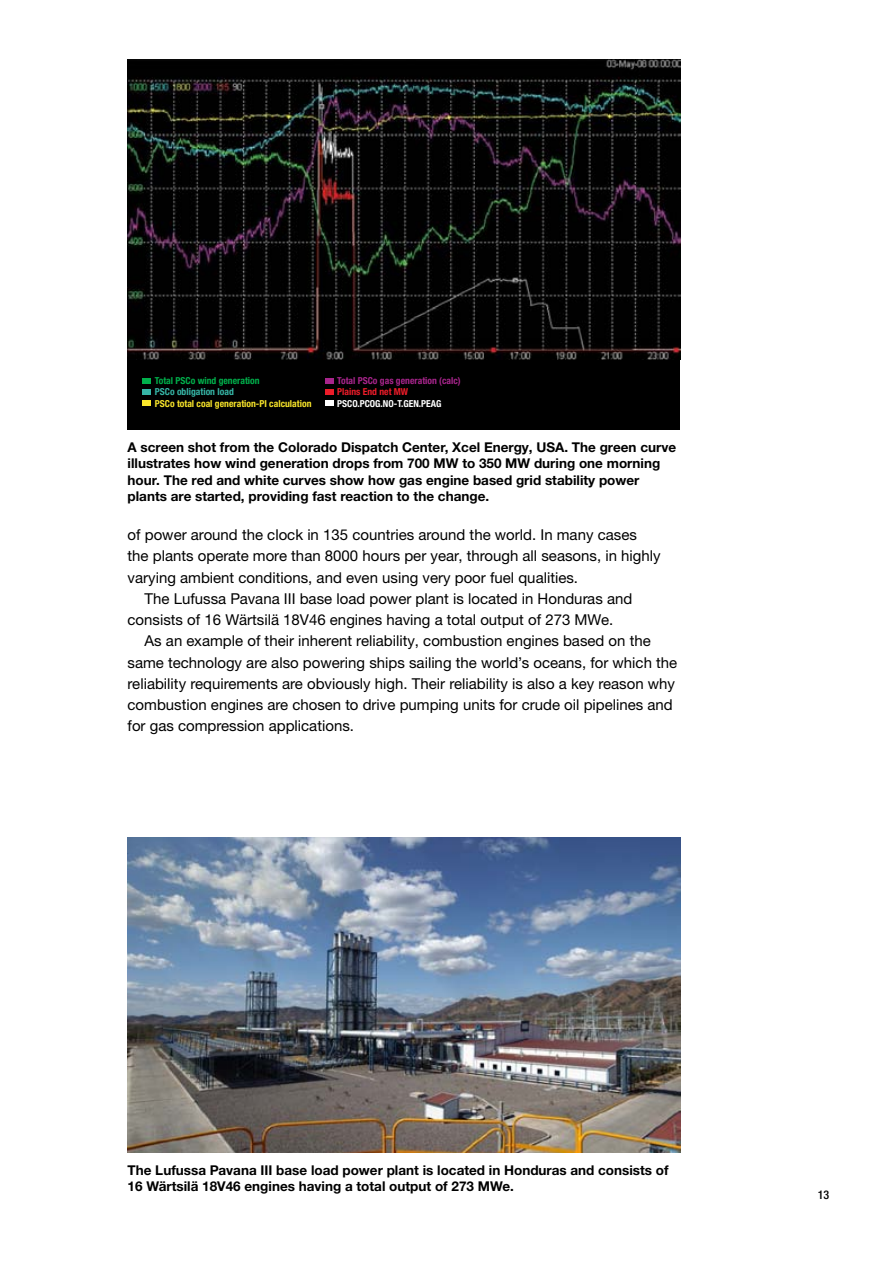
<style>
.page{position:relative;width:893px;height:1263px;background:#fff}
.page>*{position:absolute;margin:0;border:0;box-sizing:border-box;transform-origin:0 0}
.t1{font:15px "Helvetica Neue LTW1 G";color:#000}
.t2{font:700 13.5px/16.5px "Helvetica Neue LTW1 G";color:#000}
.t3{font:500 condensed 12px "Helvetica Neue LTW1 G";color:#000}
.t4{font:700 condensed 9.6px "Helvetica Neue";color:#fae62a}
.t5{font:700 condensed 9.6px "Helvetica Neue";color:#a8258c}
.t6{font:700 condensed 9.6px "Helvetica Neue";color:#00b14c}
.t7{font:700 condensed 9.6px "Helvetica Neue";color:#fff}
.t8{font:700 condensed 9.6px "Helvetica Neue";color:#36b6a7}
.t9{font:700 condensed 9.6px "Helvetica Neue";color:#ed1c29}
</style>
<div class="page">
<div style="left:128px;top:60px;width:552px;height:369px;background:#000"></div>
<img style="left:128px;top:60px;width:552px;height:300px">
<div style="left:143px;top:378px;width:8px;height:5px;background:#00b14c"></div>
<div style="left:143px;top:389px;width:8px;height:6px;background:#36b6a7"></div>
<div style="left:143px;top:401px;width:8px;height:5px;background:#fae62a"></div>
<div style="left:325px;top:378px;width:8px;height:5px;background:#a8258c"></div>
<div style="left:325px;top:389px;width:8px;height:6px;background:#ed1c29"></div>
<div style="left:325px;top:401px;width:8px;height:5px;background:#fff"></div>
<img style="left:128px;top:838px;width:552px;height:314px">
<p class="t5" style="left:337px;top:375px;width:125px">Total PSCo gas generation (calc)</p>
<p class="t9" style="left:337px;top:386px;width:73px">Plains End net MW</p>
<p class="t7" style="left:337px;top:397px;width:106px">PSCO.PCOG.NO-T.GEN.PEAG</p>
<p class="t2" style="left:128px;top:439px;width:550px">A screen shot from the Colorado Dispatch Center, Xcel Energy, USA. The green curve illustrates how wind generation drops from 700 MW to 350 MW during one morning hour. The red and white curves show how gas engine based grid stability power plants are started, providing fast reaction to the change.</p>
<p class="t6" style="left:155px;top:375px;width:106px">Total PSCo wind generation</p>
<p class="t8" style="left:155px;top:386px;width:80px">PSCo obligation load</p>
<p class="t4" style="left:155px;top:397px;width:158px">PSCo total coal generation-PI calculation</p>
<p class="t1" style="left:128px;top:525px;width:511px">of power around the clock in 135 countries around the world. In many cases</p>
<p class="t1" style="left:128px;top:547px;width:535px">the plants operate more than 8000 hours per year, through all seasons, in highly</p>
<p class="t1" style="left:128px;top:568px;width:452px">varying ambient conditions, and even using very poor fuel qualities.</p>
<p class="t1" style="left:145px;top:589px;width:489px">The Lufussa Pavana III base load power plant is located in Honduras and</p>
<p class="t1" style="left:128px;top:610px;width:487px">consists of 16 Wärtsilä 18V46 engines having a total output of 273 MWe.</p>
<p class="t1" style="left:145px;top:632px;width:508px">As an example of their inherent reliability, combustion engines based on the</p>
<p class="t1" style="left:128px;top:653px;width:551px">same technology are also powering ships sailing the world’s oceans, for which the</p>
<p class="t1" style="left:128px;top:674px;width:549px">reliability requirements are obviously high. Their reliability is also a key reason why</p>
<p class="t1" style="left:128px;top:695px;width:547px">combustion engines are chosen to drive pumping units for crude oil pipelines and</p>
<p class="t1" style="left:128px;top:717px;width:228px">for gas compression applications.</p>
<p class="t2" style="left:128px;top:1162px;width:543px">The Lufussa Pavana III base load power plant is located in Honduras and consists of<br>16 Wärtsilä 18V46 engines having a total output of 273 MWe.</p>
<p class="t3" style="left:818px;top:1188px;width:13px">13</p>
</div>
